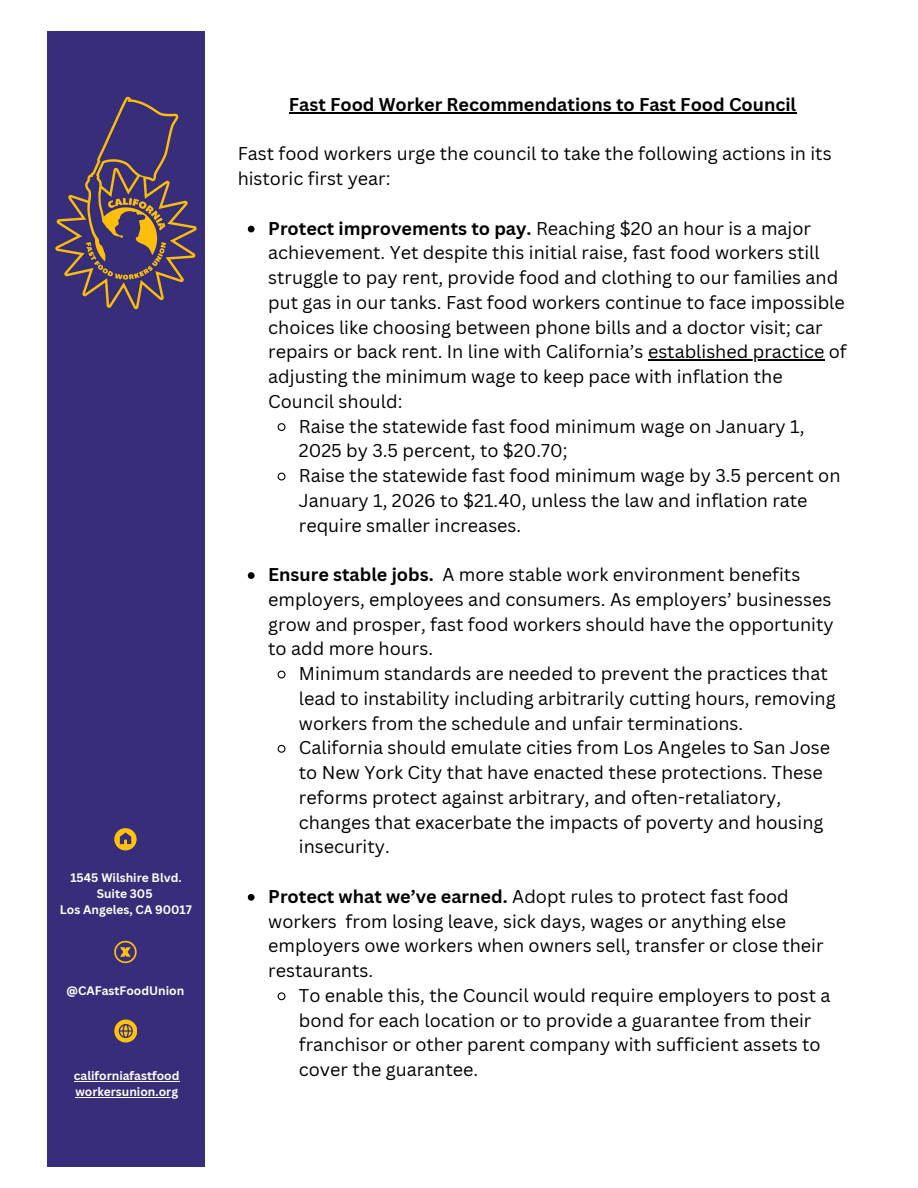
<style>
.page{position:relative;width:918px;height:1188px;background:#fff}
.page>*{position:absolute;margin:0;border:0;box-sizing:border-box;transform-origin:0 0}
.t1{font:18px/24.8px "Canva Sans";color:#000}
.t2{font:700 18px "Canva Sans";color:#000}
.t3{font:700 12px "Canva Sans";color:#fff}
.s1{font-weight:700}
</style>
<div class="page">
<div style="left:47px;top:32px;width:158px;height:1135px;background:#372d7b"></div>
<svg style="left:114px;top:1020px;width:23px;height:22px"></svg>
<svg style="left:114px;top:828px;width:23px;height:22px"></svg>
<img style="left:55px;top:96px;width:142px;height:214px">
<svg style="left:114px;top:941px;width:23px;height:22px"></svg>
<hr style="left:74px;top:1081px;width:106px;height:1px;background:#fff">
<hr style="left:75px;top:1097px;width:103px;height:1px;background:#fff">
<hr style="left:289px;top:112px;width:508px;height:1px;background:#000">
<svg style="left:248px;top:226px;width:7px;height:6px"></svg>
<hr style="left:648px;top:360px;width:176px;height:1px;background:#000">
<svg style="left:277px;top:423px;width:9px;height:8px"></svg>
<svg style="left:277px;top:472px;width:9px;height:9px"></svg>
<svg style="left:248px;top:572px;width:7px;height:7px"></svg>
<svg style="left:277px;top:670px;width:9px;height:9px"></svg>
<svg style="left:277px;top:744px;width:9px;height:9px"></svg>
<svg style="left:248px;top:894px;width:7px;height:7px"></svg>
<svg style="left:277px;top:992px;width:9px;height:9px"></svg>
<p class="t3" style="left:70px;top:869px;width:113px">1545 Wilshire Blvd.</p>
<p class="t3" style="left:97px;top:885px;width:57px">Suite 305</p>
<p class="t3" style="left:60px;top:901px;width:134px">Los Angeles, CA 90017</p>
<p class="t3" style="left:67px;top:983px;width:119px">@CAFastFoodUnion</p>
<p class="t3" style="left:74px;top:1068px;width:107px">californiafastfood</p>
<p class="t3" style="left:75px;top:1084px;width:104px">workersunion.org</p>
<p class="t2" style="left:289px;top:92px;width:509px">Fast Food Worker Recommendations to Fast Food Council</p>
<p class="t1" style="left:238px;top:141px;width:595px">Fast food workers urge the council to take the following actions in its historic first year:</p>
<p class="t1" style="left:268px;top:215px;width:580px"><span class="s1">Protect improvements to pay.</span> Reaching $20 an hour is a major achievement. Yet despite this initial raise, fast food workers still struggle to pay rent, provide food and clothing to our families and put gas in our tanks. Fast food workers continue to face impossible choices like choosing between phone bills and a doctor visit; car repairs or back rent. In line with California’s established practice of</p>
<h1 class="t1" style="left:268px;top:364px;width:516px">adjusting the minimum wage to keep pace with inflation the</h1>
<h1 class="t1" style="left:268px;top:389px;width:136px">Council should:</h1>
<h1 class="t1" style="left:299px;top:413px;width:507px">Raise the statewide fast food minimum wage on January 1,</h1>
<h1 class="t1" style="left:299px;top:438px;width:270px">2025 by 3.5 percent, to $20.70;</h1>
<h1 class="t1" style="left:299px;top:463px;width:543px">Raise the statewide fast food minimum wage by 3.5 percent on</h1>
<h1 class="t1" style="left:299px;top:488px;width:510px">January 1, 2026 to $21.40, unless the law and inflation rate</h1>
<h1 class="t1" style="left:299px;top:512px;width:224px">require smaller increases.</h1>
<h1 class="t2" style="left:268px;top:562px;width:167px">Ensure stable jobs.</h1>
<h2 class="t1" style="left:442px;top:562px;width:359px">A more stable work environment benefits</h2>
<h2 class="t1" style="left:268px;top:587px;width:565px">employers, employees and consumers. As employers’ businesses</h2>
<h2 class="t1" style="left:268px;top:611px;width:567px">grow and prosper, fast food workers should have the opportunity</h2>
<h2 class="t1" style="left:268px;top:636px;width:166px">to add more hours.</h2>
<h2 class="t1" style="left:299px;top:661px;width:530px">Minimum standards are needed to prevent the practices that</h2>
<p class="t1" style="left:299px;top:686px;width:538px">lead to instability including arbitrarily cutting hours, removing workers from the schedule and unfair terminations.<br>California should emulate cities from Los Angeles to San Jose</p>
<p class="t1" style="left:299px;top:760px;width:526px">to New York City that have enacted these protections. These reforms protect against arbitrary, and often-retaliatory, changes that exacerbate the impacts of poverty and housing insecurity.</p>
<p class="t1" style="left:268px;top:884px;width:522px"><span class="s1">Protect what we’ve earned.</span> Adopt rules to protect fast food</p>
<p class="t1" style="left:268px;top:908px;width:519px">workers from losing leave, sick days, wages or anything else</p>
<p class="t1" style="left:268px;top:933px;width:557px">employers owe workers when owners sell, transfer or close their</p>
<p class="t1" style="left:268px;top:958px;width:106px">restaurants.</p>
<p class="t1" style="left:299px;top:983px;width:533px">To enable this, the Council would require employers to post a</p>
<p class="t1" style="left:299px;top:1007px;width:523px">bond for each location or to provide a guarantee from their franchisor or other parent company with sufficient assets to cover the guarantee.</p>
</div>
